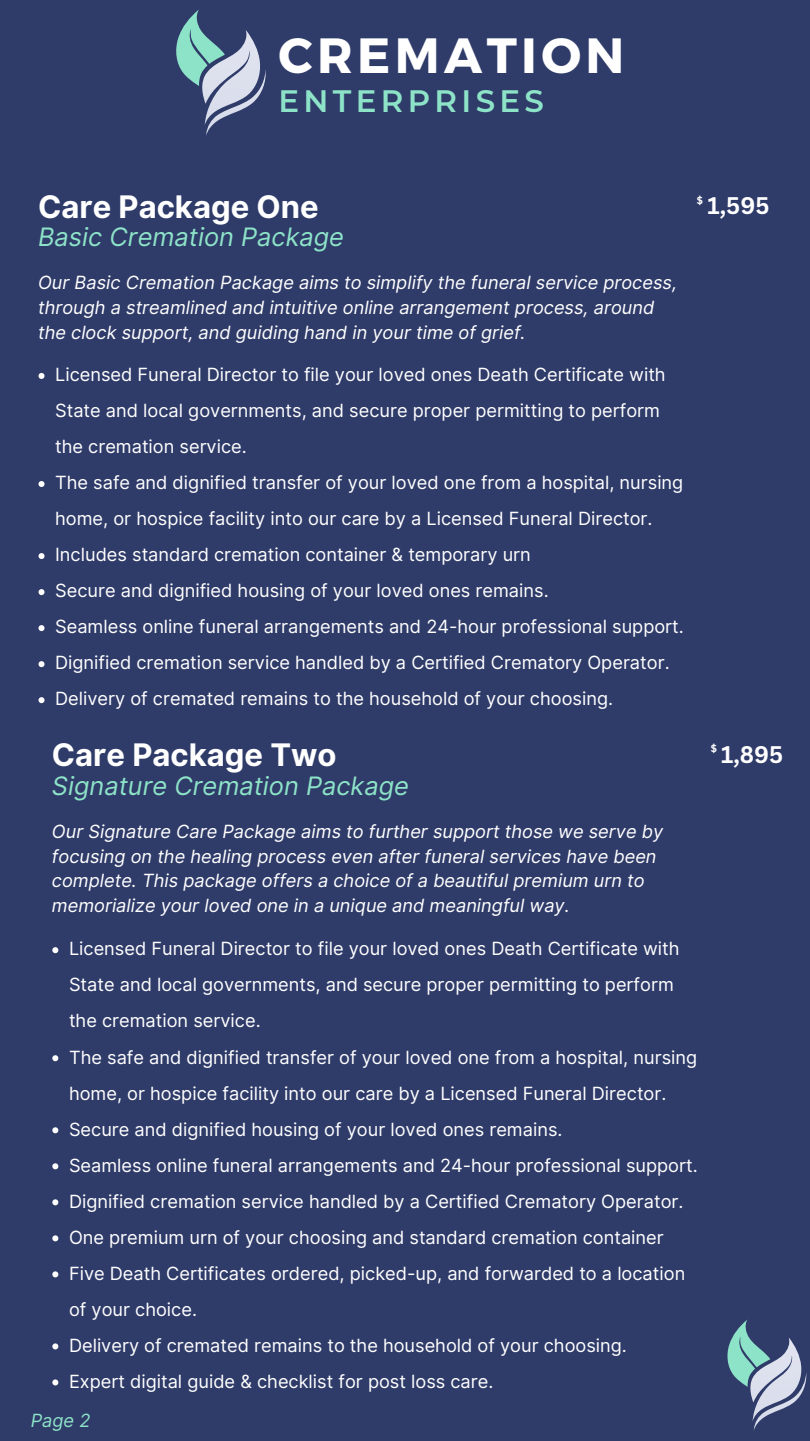
<style>
.page{position:relative;width:810px;height:1441px;background:#fff}
.page>*{position:absolute;margin:0;border:0;box-sizing:border-box;transform-origin:0 0}
.t1{font:700 49.4px "Montserrat";letter-spacing:.09em;color:#fff}
.t2{font:700 31.1px "Inter";color:#fff}
.t3{font:600 30.9px "Montserrat";letter-spacing:.14em;color:#8de3c8}
.t4{font:italic 25.4px "Inter";color:#8de3c8}
.t5{font:700 23.4px "Canva Sans";color:#fff}
.t6{font:18.2px/36px "Inter";color:#fff}
.t7{font:italic 18.2px/24.8px "Inter";color:#fff}
.t8{font:italic 18.2px "Inter";color:#8de3c8}
.t9{font:700 10.1px "Canva Sans";color:#fff}
</style>
<div class="page">
<div style="left:0;top:0;width:810px;height:1440px;background:#2f3b69"></div>
<svg style="left:176px;top:10px;width:90px;height:126px"></svg>
<svg style="left:39px;top:373px;width:6px;height:6px"></svg>
<svg style="left:39px;top:481px;width:6px;height:6px"></svg>
<svg style="left:39px;top:553px;width:6px;height:6px"></svg>
<svg style="left:39px;top:589px;width:6px;height:6px"></svg>
<svg style="left:39px;top:625px;width:6px;height:6px"></svg>
<svg style="left:39px;top:661px;width:6px;height:6px"></svg>
<svg style="left:39px;top:697px;width:6px;height:6px"></svg>
<svg style="left:727px;top:1319px;width:80px;height:111px"></svg>
<svg style="left:52px;top:947px;width:6px;height:6px"></svg>
<svg style="left:52px;top:1055px;width:6px;height:6px"></svg>
<svg style="left:52px;top:1127px;width:6px;height:6px"></svg>
<svg style="left:52px;top:1163px;width:6px;height:6px"></svg>
<svg style="left:52px;top:1199px;width:6px;height:6px"></svg>
<svg style="left:52px;top:1235px;width:6px;height:6px"></svg>
<svg style="left:52px;top:1271px;width:6px;height:6px"></svg>
<svg style="left:52px;top:1343px;width:6px;height:6px"></svg>
<svg style="left:52px;top:1379px;width:6px;height:6px"></svg>
<p class="t1" style="left:279px;top:23px;width:347px">CREMATION</p>
<h1 class="t3" style="left:279px;top:82px;width:267px">ENTERPRISES</h1>
<h2 class="t2" style="left:38px;top:188px;width:282px">Care Package One</h2>
<p class="t4" style="left:38px;top:222px;width:308px">Basic Cremation Package</p>
<p class="t7" style="left:38px;top:270px;width:641px">Our Basic Cremation Package aims to simplify the funeral service process, through a streamlined and intuitive online arrangement process, around the clock support, and guiding hand in your time of grief.</p>
<h3 class="t6" style="left:55px;top:356px;width:612px">Licensed Funeral Director to file your loved ones Death Certificate with<br>State and local governments, and secure proper permitting to perform the cremation service.</h3>
<h5 class="t6" style="left:55px;top:464px;width:630px">The safe and dignified transfer of your loved one from a hospital, nursing home, or hospice facility into our care by a Licensed Funeral Director.</h5>
<p class="t6" style="left:55px;top:536px;width:477px">Includes standard cremation container &amp; temporary urn</p>
<p class="t6" style="left:55px;top:572px;width:495px">Secure and dignified housing of your loved ones remains.</p>
<p class="t6" style="left:55px;top:608px;width:630px">Seamless online funeral arrangements and 24-hour professional support.</p>
<p class="t6" style="left:55px;top:644px;width:616px">Dignified cremation service handled by a Certified Crematory Operator.</p>
<p class="t6" style="left:55px;top:680px;width:559px">Delivery of cremated remains to the household of your choosing.</p>
<p class="t2" style="left:52px;top:736px;width:286px">Care Package Two</p>
<p class="t4" style="left:52px;top:770px;width:359px">Signature Cremation Package</p>
<p class="t7" style="left:52px;top:818px;width:613px">Our Signature Care Package aims to further support those we serve by focusing on the healing process even after funeral services have been complete. This package offers a choice of a beautiful premium urn to memorialize your loved one in a unique and meaningful way.</p>
<p class="t9" style="left:697px;top:193px;width:8px">$</p>
<p class="t5" style="left:708px;top:189px;width:63px">1,595</p>
<p class="t9" style="left:711px;top:741px;width:8px">$</p>
<p class="t5" style="left:721px;top:737px;width:64px">1,895</p>
<h3 class="t6" style="left:69px;top:930px;width:612px">Licensed Funeral Director to file your loved ones Death Certificate with<br>State and local governments, and secure proper permitting to perform the cremation service.</h3>
<h5 class="t6" style="left:69px;top:1038px;width:630px">The safe and dignified transfer of your loved one from a hospital, nursing home, or hospice facility into our care by a Licensed Funeral Director.</h5>
<p class="t6" style="left:69px;top:1110px;width:495px">Secure and dignified housing of your loved ones remains.</p>
<p class="t6" style="left:69px;top:1146px;width:630px">Seamless online funeral arrangements and 24-hour professional support.</p>
<p class="t6" style="left:69px;top:1182px;width:616px">Dignified cremation service handled by a Certified Crematory Operator.</p>
<p class="t6" style="left:69px;top:1218px;width:596px">One premium urn of your choosing and standard cremation container</p>
<p class="t6" style="left:69px;top:1254px;width:618px">Five Death Certificates ordered, picked-up, and forwarded to a location of your choice.</p>
<p class="t6" style="left:69px;top:1326px;width:559px">Delivery of cremated remains to the household of your choosing.</p>
<p class="t6" style="left:69px;top:1362px;width:426px">Expert digital guide &amp; checklist for post loss care.</p>
<p class="t8" style="left:31px;top:1408px;width:61px">Page 2</p>
</div>
